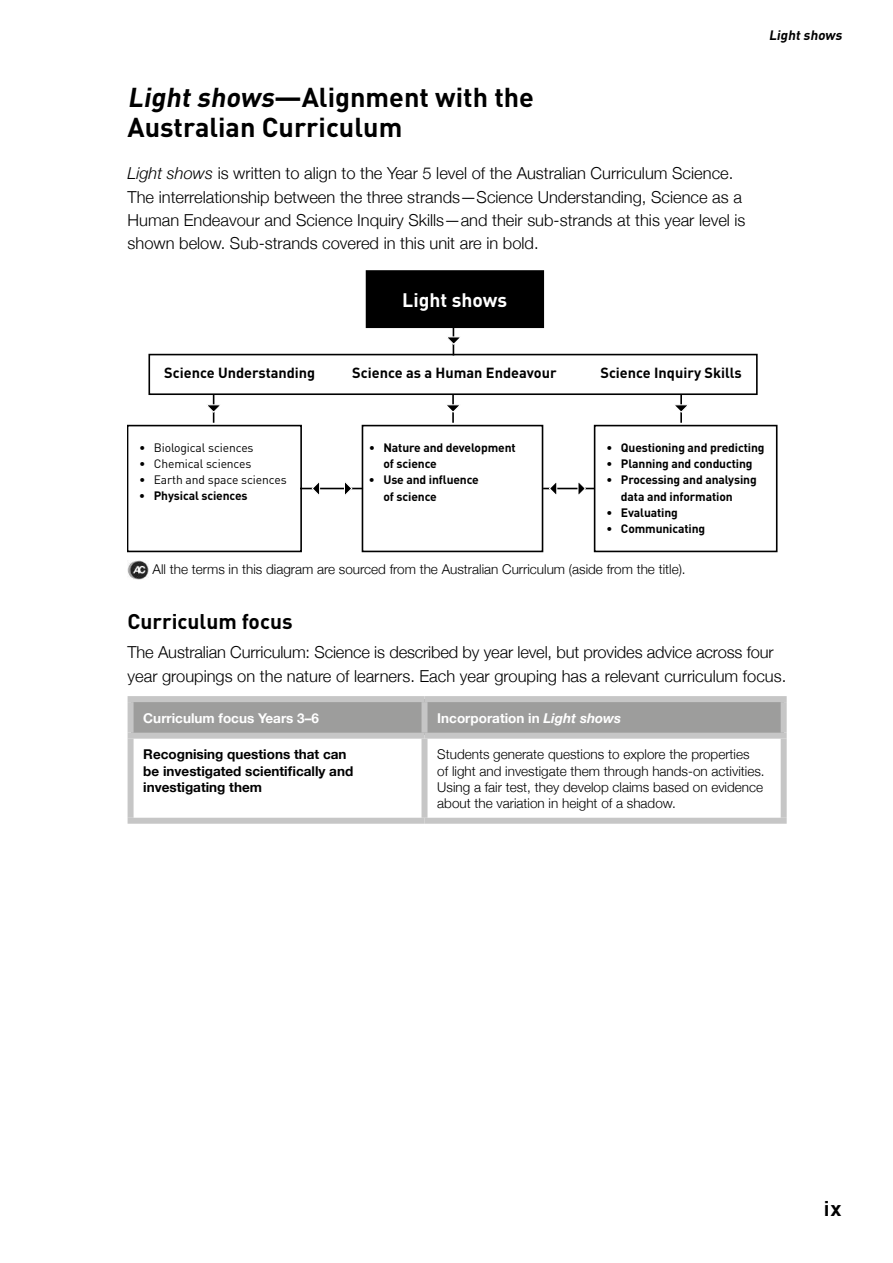
<style>
.page{position:relative;width:893px;height:1263px;background:#fff}
.page>*{position:absolute;margin:0;border:0;box-sizing:border-box;transform-origin:0 0}
.t1{font:700 27px/30px "DIN";color:#000}
.t2{font:700 21px "DIN";color:#000}
.t3{font:700 19.35px "DIN";color:#fff}
.t4{font:300 16.5px/23.2px "Helvetica Neue";color:#000}
.t5{font:700 14.55px "DIN";color:#000}
.t6{font:300 13.5px/16.2px "Helvetica Neue";color:#000}
.t7{font:700 13.5px/16.2px "Helvetica Neue";color:#000}
.t8{font:700 13.5px "Helvetica Neue";color:#fff}
.t9{font:italic 700 13.5px "DIN";color:#000}
.t10{font:700 12.15px/16px "DIN";letter-spacing:-.01em;color:#000}
.t11{font:12.15px "DIN";letter-spacing:-.01em;color:#000}
.s1{font-style:italic}
.s2{font-weight:400}
</style>
<div class="page">
<div style="left:148px;top:354px;width:610px;height:41px;border:2px solid #000"></div>
<div style="left:368px;top:273px;width:174px;height:53px;background:#000"></div>
<div style="left:366px;top:270px;width:178px;height:58px;border:5px solid #000"></div>
<div style="left:128px;top:425px;width:174px;height:127px;border:2px solid #000"></div>
<div style="left:594px;top:425px;width:183px;height:127px;border:2px solid #000"></div>
<div style="left:362px;top:425px;width:181px;height:127px;border:2px solid #000"></div>
<svg style="left:444px;top:327px;width:18px;height:28px"></svg>
<svg style="left:204px;top:394px;width:18px;height:29px"></svg>
<hr style="left:300px;top:488px;width:63px;height:1px;background:#000">
<svg style="left:311px;top:482px;width:10px;height:13px"></svg>
<svg style="left:343px;top:482px;width:10px;height:13px"></svg>
<hr style="left:543px;top:488px;width:52px;height:1px;background:#000">
<svg style="left:548px;top:483px;width:10px;height:12px"></svg>
<svg style="left:577px;top:482px;width:9px;height:13px"></svg>
<hr style="left:452px;top:394px;width:2px;height:29px;background:#000">
<svg style="left:447px;top:404px;width:12px;height:9px"></svg>
<hr style="left:680px;top:394px;width:2px;height:29px;background:#000">
<svg style="left:675px;top:404px;width:13px;height:9px"></svg>
<img style="left:128px;top:561px;width:21px;height:19px">
<div style="left:131px;top:699px;width:293px;height:37px;background:#9d9d9c"></div>
<div style="left:424px;top:699px;width:360px;height:37px;background:#9d9d9c"></div>
<div style="left:128px;top:733px;width:296px;height:6px;background:#c6c6c6"></div>
<div style="left:424px;top:733px;width:363px;height:6px;background:#c6c6c6"></div>
<div style="left:128px;top:696px;width:296px;height:6px;background:#c6c6c6"></div>
<div style="left:128px;top:702px;width:6px;height:31px;background:#c6c6c6"></div>
<div style="left:424px;top:696px;width:363px;height:6px;background:#c6c6c6"></div>
<div style="left:421px;top:702px;width:6px;height:31px;background:#c6c6c6"></div>
<div style="left:781px;top:702px;width:6px;height:31px;background:#c6c6c6"></div>
<div style="left:128px;top:739px;width:6px;height:79px;background:#c6c6c6"></div>
<div style="left:421px;top:739px;width:6px;height:79px;background:#c6c6c6"></div>
<div style="left:781px;top:739px;width:6px;height:79px;background:#c6c6c6"></div>
<div style="left:128px;top:818px;width:296px;height:6px;background:#c6c6c6"></div>
<div style="left:424px;top:818px;width:363px;height:6px;background:#c6c6c6"></div>
<h1 class="t1" style="left:128px;top:81px;width:408px"><span class="s1">Lightshows</span>—Alignment with the<br>Australian Curriculum</h1>
<p class="t4" style="left:128px;top:161px;width:619px"><span class="s1">Light shows</span> is written to align to the Year 5 level of the Australian Curriculum Science.<br>The interrelationship between the three strands—Science Understanding, Science as a Human Endeavour and Science Inquiry Skills—and their sub-strands at this year level is shown below. Sub-strands covered in this unit are in bold.</p>
<p class="t3" style="left:402px;top:287px;width:106px">Light shows</p>
<p class="t5" style="left:164px;top:363px;width:153px">Science Understanding</p>
<p class="t5" style="left:352px;top:363px;width:206px">Science as a Human Endeavour</p>
<p class="t5" style="left:600px;top:363px;width:143px">Science Inquiry Skills</p>
<p class="t9" style="left:769px;top:26px;width:77px">Lightshows</p>
<p class="t11" style="left:139px;top:440px;width:116px">• Biological sciences</p>
<p class="t11" style="left:139px;top:456px;width:114px">• Chemical sciences</p>
<p class="t11" style="left:139px;top:473px;width:149px">• Earth and space sciences</p>
<p class="t10" style="left:139px;top:487px;width:110px">• Physical sciences</p>
<p class="t10" style="left:383px;top:439px;width:134px;text-indent:-15px"><span class="s2">•</span> Nature and development of science</p>
<p class="t10" style="left:383px;top:472px;width:97px;text-indent:-15px">• Use and influence of science</p>
<p class="t10" style="left:606px;top:439px;width:160px">• Questioning and predicting</p>
<p class="t10" style="left:606px;top:455px;width:148px">• Planning and conducting</p>
<p class="t10" style="left:621px;top:472px;width:137px;text-indent:-15px">• Processing and analysing data and information</p>
<p class="t10" style="left:606px;top:504px;width:73px">• Evaluating</p>
<p class="t10" style="left:606px;top:520px;width:100px">• Communicating</p>
<p class="t6" style="left:153px;top:560px;width:535px">All the terms in this diagram are sourced from the Australian Curriculum (aside from the title).</p>
<p class="t2" style="left:128px;top:607px;width:167px">Curriculum focus</p>
<p class="t4" style="left:128px;top:640px;width:660px">The Australian Curriculum: Science is described by year level, but provides advice across four year groupings on the nature of learners. Each year grouping has a relevant curriculum focus.</p>
<p class="t8" style="left:143px;top:707px;width:177px">Curriculum focus Years 3–6</p>
<p class="t8" style="left:437px;top:707px;width:185px">Incorporation in <span class="s1">Light shows</span></p>
<p class="t7" style="left:143px;top:747px;width:211px">Recognising questions that can be investigated scientifically and investigating them</p>
<p class="t6" style="left:437px;top:745px;width:329px">Students generate questions to explore the properties<br>of light and investigate them through hands-on activities.<br>Using a fair test, they develop claims based on evidence about the variation in height of a shadow.</p>
<p class="t2" style="left:824px;top:1194px;width:19px">ix</p>
</div>
